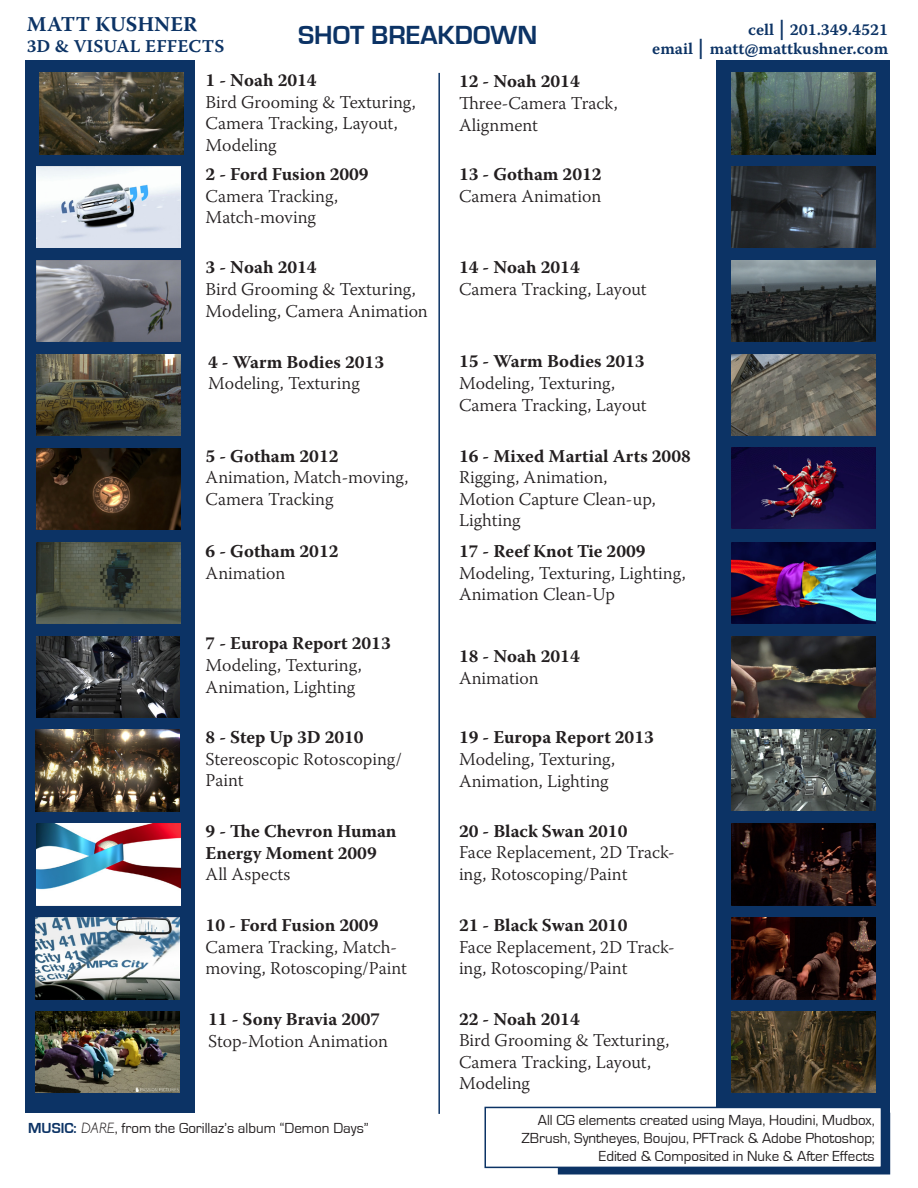
<style>
.page{position:relative;width:918px;height:1188px;background:#fff}
.page>*{position:absolute;margin:0;border:0;box-sizing:border-box;transform-origin:0 0}
.t1{font:700 27px "Eurostile";color:#0c3365}
.t2{font:700 21px "Warnock Pro";color:#0c3365}
.t3{font:300 18px/21.6px "Warnock Pro";color:#231f20}
.t4{font:700 18px/21.6px "Warnock Pro";color:#231f20}
.t5{font:18px "Warnock Pro Semibold Capt";letter-spacing:.005em;color:#0c3365}
.t6{font:16.5px "Warnock Pro Semibold Capt";color:#0c3365}
.t7{font:15px/18px "Eurostile";color:#231f20;text-align:right}
.s1{font-size:21px}
.s2{font-weight:300}
.s3{font-weight:700;color:#0c3365}
.s4{font-family:"Gill Sans";font-weight:300;font-style:italic}
</style>
<div class="page">
<div style="left:716px;top:60px;width:174px;height:1054px;background:#0c3365"></div>
<div style="left:25px;top:60px;width:169px;height:1053px;background:#0c3365"></div>
<div style="left:558px;top:1113px;width:332px;height:61px;background:#0c3365"></div>
<div style="left:485px;top:1107px;width:396px;height:60px;background:#fff"></div>
<div style="left:484px;top:1107px;width:398px;height:61px;border:2px solid #0c3365"></div>
<img style="left:36px;top:167px;width:145px;height:81px">
<img style="left:37px;top:261px;width:144px;height:81px">
<img style="left:37px;top:355px;width:144px;height:81px">
<img style="left:36px;top:448px;width:144px;height:81px">
<img style="left:36px;top:542px;width:144px;height:81px">
<img style="left:36px;top:636px;width:144px;height:81px">
<img style="left:36px;top:730px;width:144px;height:81px">
<img style="left:36px;top:824px;width:145px;height:81px">
<img style="left:36px;top:918px;width:144px;height:81px">
<img style="left:36px;top:1012px;width:144px;height:81px">
<img style="left:731px;top:73px;width:144px;height:81px">
<img style="left:39px;top:73px;width:145px;height:81px">
<img style="left:731px;top:167px;width:144px;height:81px">
<img style="left:731px;top:261px;width:144px;height:81px">
<img style="left:731px;top:354px;width:144px;height:81px">
<img style="left:731px;top:448px;width:144px;height:81px">
<img style="left:731px;top:542px;width:144px;height:81px">
<img style="left:731px;top:636px;width:144px;height:81px">
<img style="left:731px;top:730px;width:144px;height:81px">
<img style="left:731px;top:824px;width:144px;height:81px">
<img style="left:731px;top:918px;width:144px;height:81px">
<img style="left:731px;top:1012px;width:144px;height:81px">
<hr style="left:438px;top:73px;width:2px;height:1041px;background:#0c3365">
<p class="t2" style="left:27px;top:11px;width:172px">MATT KUSHNER</p>
<p class="t5" style="left:27px;top:36px;width:199px">3D &amp; VISUAL EFFECTS</p>
<p class="t4" style="left:206px;top:69px;width:113px">1 - Noah 2014</p>
<p class="t3" style="left:206px;top:91px;width:212px">Bird Grooming &amp; Texturing,<br>Camera Tracking, Layout,<br>Modeling</p>
<p class="t4" style="left:206px;top:163px;width:165px">2 - Ford Fusion 2009</p>
<p class="t3" style="left:206px;top:185px;width:134px">Camera Tracking,</p>
<p class="t3" style="left:206px;top:206px;width:112px">Match-moving</p>
<p class="t4" style="left:206px;top:256px;width:113px">3 - Noah 2014</p>
<p class="t3" style="left:206px;top:278px;width:212px">Bird Grooming &amp; Texturing,</p>
<p class="t3" style="left:206px;top:300px;width:224px">Modeling, Camera Animation</p>
<p class="t4" style="left:208px;top:351px;width:177px">4 - Warm Bodies 2013</p>
<p class="t3" style="left:208px;top:372px;width:153px">Modeling, Texturing</p>
<p class="t6" style="left:748px;top:19px;width:141px">cell <span class="s1">|</span> 201.349.4521</p>
<p class="t6" style="left:652px;top:39px;width:237px">email <span class="s1">|</span> matt@mattkushner.com</p>
<p class="t1" style="left:298px;top:20px;width:241px">SHOT BREAKDOWN</p>
<p class="t4" style="left:459px;top:70px;width:122px">12 - Noah 2014</p>
<p class="t3" style="left:459px;top:92px;width:160px">Three-Camera Track,</p>
<p class="t3" style="left:459px;top:114px;width:80px">Alignment</p>
<p class="t4" style="left:459px;top:163px;width:144px">13 - Gotham 2012</p>
<p class="t3" style="left:459px;top:185px;width:144px">Camera Animation</p>
<p class="t4" style="left:459px;top:256px;width:122px">14 - Noah 2014</p>
<p class="t3" style="left:459px;top:278px;width:189px">Camera Tracking, Layout</p>
<p class="t4" style="left:459px;top:350px;width:187px">15 - Warm Bodies 2013</p>
<p class="t3" style="left:459px;top:372px;width:158px">Modeling, Texturing,</p>
<p class="t3" style="left:459px;top:394px;width:189px">Camera Tracking, Layout</p>
<p class="t4" style="left:459px;top:445px;width:233px">16 - Mixed Martial Arts 2008<br><span class="s2">Rigging, Animation,</span></p>
<p class="t3" style="left:459px;top:488px;width:198px">Motion Capture Clean-up,<br>Lighting</p>
<p class="t4" style="left:459px;top:540px;width:188px">17 - Reef Knot Tie 2009</p>
<p class="t3" style="left:459px;top:562px;width:228px">Modeling, Texturing, Lighting,</p>
<p class="t3" style="left:459px;top:583px;width:157px">Animation Clean-Up</p>
<p class="t4" style="left:206px;top:445px;width:134px">5 - Gotham 2012</p>
<p class="t3" style="left:206px;top:466px;width:204px">Animation, Match-moving,</p>
<p class="t3" style="left:206px;top:488px;width:130px">Camera Tracking</p>
<p class="t4" style="left:206px;top:540px;width:134px">6 - Gotham 2012</p>
<p class="t3" style="left:206px;top:562px;width:81px">Animation</p>
<p class="t4" style="left:206px;top:632px;width:187px">7 - Europa Report 2013</p>
<p class="t3" style="left:206px;top:654px;width:158px">Modeling, Texturing,</p>
<p class="t3" style="left:206px;top:676px;width:151px">Animation, Lighting</p>
<p class="t4" style="left:206px;top:726px;width:160px">8 - Step Up 3D 2010</p>
<p class="t3" style="left:206px;top:748px;width:198px">Stereoscopic Rotoscoping/<br>Paint</p>
<p class="t4" style="left:206px;top:820px;width:192px">9 - The Chevron Human</p>
<p class="t4" style="left:206px;top:842px;width:173px">Energy Moment 2009</p>
<p class="t3" style="left:206px;top:863px;width:86px">All Aspects</p>
<p class="t4" style="left:206px;top:914px;width:174px">10 - Ford Fusion 2009</p>
<p class="t3" style="left:206px;top:936px;width:193px">Camera Tracking, Match-</p>
<p class="t3" style="left:206px;top:957px;width:203px">moving, Rotoscoping/Paint</p>
<p class="t4" style="left:208px;top:1008px;width:174px">11 - Sony Bravia 2007</p>
<p class="t3" style="left:208px;top:1030px;width:181px">Stop-Motion Animation</p>
<p class="t4" style="left:459px;top:645px;width:122px">18 - Noah 2014</p>
<p class="t3" style="left:459px;top:667px;width:81px">Animation</p>
<p class="t4" style="left:459px;top:726px;width:196px">19 - Europa Report 2013</p>
<p class="t3" style="left:459px;top:748px;width:158px">Modeling, Texturing,</p>
<p class="t3" style="left:459px;top:770px;width:151px">Animation, Lighting</p>
<p class="t4" style="left:459px;top:820px;width:170px">20 - Black Swan 2010</p>
<p class="t3" style="left:459px;top:841px;width:217px">Face Replacement, 2D Track&shy;ing, Rotoscoping/Paint</p>
<p class="t4" style="left:459px;top:914px;width:170px">21 - Black Swan 2010</p>
<p class="t3" style="left:459px;top:936px;width:217px">Face Replacement, 2D Track&shy;ing, Rotoscoping/Paint</p>
<p class="t4" style="left:459px;top:1008px;width:122px">22 - Noah 2014</p>
<p class="t3" style="left:459px;top:1029px;width:212px">Bird Grooming &amp; Texturing,<br>Camera Tracking, Layout,<br>Modeling</p>
<p class="t7" style="left:28px;top:1119px;width:342px"><span class="s3">MUSIC:</span> <span class="s4">DARE</span>, from the Gorillaz’s album “Demon Days”</p>
<p class="t7" style="left:521px;top:1112px;width:355px">All CG elements created using Maya, Houdini, Mudbox,<br>ZBrush, Syntheyes, Boujou, PFTrack &amp; Adobe Photoshop;</p>
<p class="t7" style="left:599px;top:1148px;width:277px">Edited &amp; Composited in Nuke &amp; After Effects</p>
</div>
